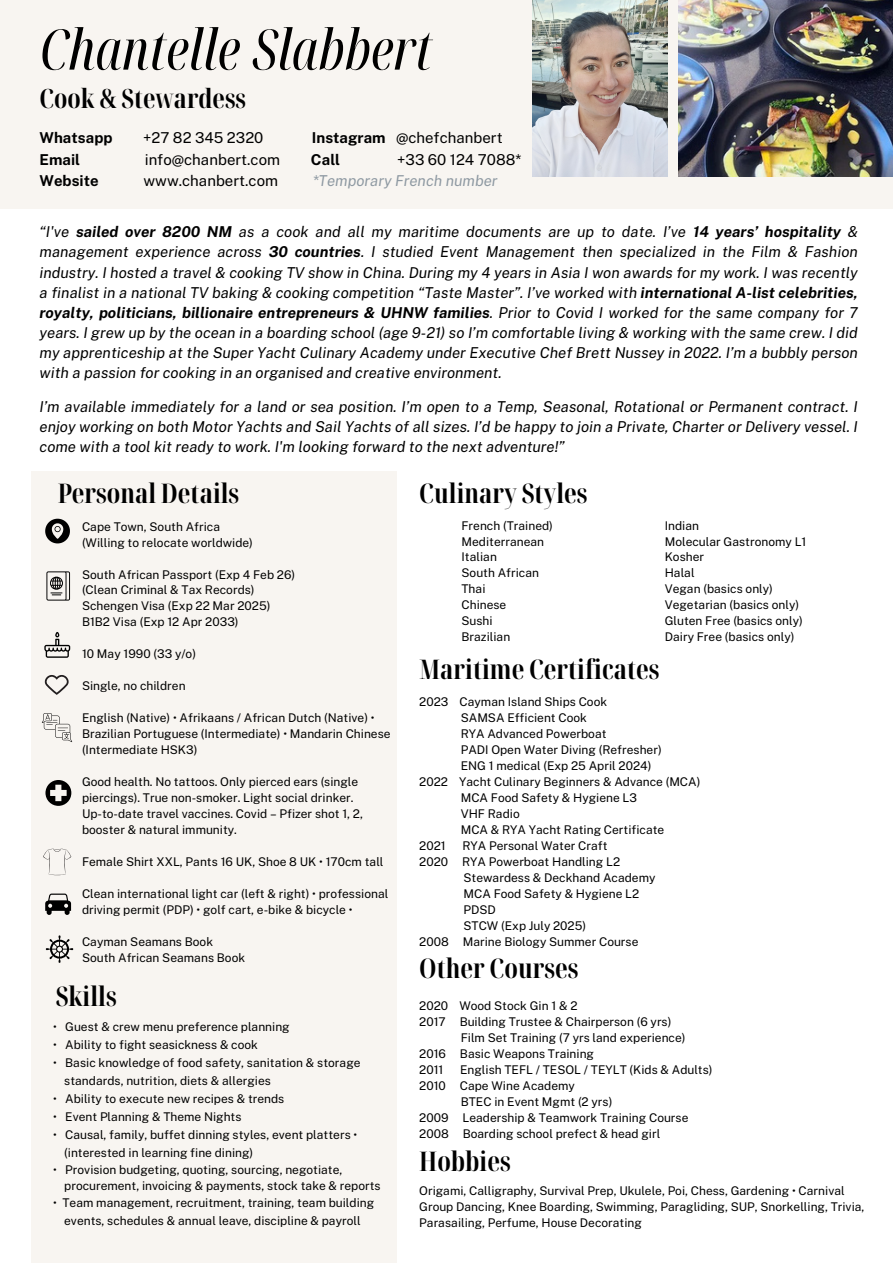
<style>
.page{position:relative;width:893px;height:1264px;background:#fff}
.page>*{position:absolute;margin:0;border:0;box-sizing:border-box;transform-origin:0 0}
.t1{font:italic extra-condensed 55.95px "Noto Serif Display";color:#000}
.t2{font:700 extra-condensed 27px "Noto Serif Display";color:#000}
.t3{font:700 extra-condensed 26.55px "Noto Serif Display";color:#000}
.t4{font:italic 15px/20.1px "Public Sans";color:#000;text-align:justify}
.t5{font:15px "Public Sans";color:#000}
.t6{font:700 15px "Public Sans";color:#000}
.t7{font:italic 15px "Public Sans";color:#8e99a2}
.t8{font:12px/16px "Public Sans";color:#000}
.s1{font-weight:700}
</style>
<div class="page">
<div style="left:31px;top:471px;width:365px;height:791px;background:#f8f5f1"></div>
<div style="left:0;top:0;width:892px;height:209px;background:#f8f5f1"></div>
<img style="left:678px;top:0;width:214px;height:177px">
<img style="left:532px;top:0;width:135px;height:177px">
<svg style="left:45px;top:518px;width:25px;height:25px"></svg>
<svg style="left:46px;top:571px;width:24px;height:29px"></svg>
<svg style="left:44px;top:632px;width:26px;height:25px"></svg>
<svg style="left:45px;top:675px;width:24px;height:20px"></svg>
<svg style="left:42px;top:713px;width:30px;height:29px"></svg>
<svg style="left:45px;top:780px;width:26px;height:25px"></svg>
<svg style="left:43px;top:848px;width:28px;height:27px"></svg>
<svg style="left:45px;top:893px;width:26px;height:21px"></svg>
<svg style="left:45px;top:935px;width:29px;height:28px"></svg>
<p class="t1" style="left:40px;top:10px;width:394px">Chantelle Slabbert</p>
<p class="t3" style="left:40px;top:80px;width:208px">Cook &amp; Stewardess</p>
<p class="t6" style="left:40px;top:129px;width:74px">Whatsapp</p>
<p class="t5" style="left:143px;top:129px;width:122px">+27 82 345 2320</p>
<p class="t5" style="left:312px;top:129px;width:192px"><span class="s1">Instagram</span> @chefchanbert</p>
<p class="t6" style="left:40px;top:150px;width:42px">Email</p>
<p class="t5" style="left:145px;top:150px;width:137px">info@chanbert.com</p>
<p class="t6" style="left:311px;top:150px;width:31px">Call</p>
<p class="t5" style="left:397px;top:150px;width:125px">+33 60 124 7088*</p>
<p class="t6" style="left:40px;top:172px;width:60px">Website</p>
<p class="t5" style="left:143px;top:172px;width:136px">www.chanbert.com</p>
<p class="t7" style="left:313px;top:172px;width:186px">*Temporary French number</p>
<p class="t4" style="left:40px;top:222px;width:819px">“I've <span class="s1">sailed over 8200 NM</span> as a cook and all my maritime documents are up to date. I’ve <span class="s1">14 years’ hospitality</span> &amp; management experience across <span class="s1">30 countries</span>. I studied Event Management then specialized in the Film &amp; Fashion industry. I hosted a travel &amp; cooking TV show in China. During my 4 years in Asia I won awards for my work. I was recently a finalist in a national TV baking &amp; cooking competition “Taste Master”. I’ve worked with <span class="s1">international A-list celebrities, royalty, politicians, billionaire entrepreneurs &amp; UHNW families</span>. Prior to Covid I worked for the same company for 7 years. I grew up by the ocean in a boarding school (age 9-21) so I’m comfortable living &amp; working with the same crew. I did my apprenticeship at the Super Yacht Culinary Academy under Executive Chef Brett Nussey in 2022. I’m a bubbly person with a passion for cooking in an organised and creative environment.</p>
<p class="t4" style="left:40px;top:397px;width:819px">I’m available immediately for a land or sea position. I’m open to a Temp, Seasonal, Rotational or Permanent contract. I enjoy working on both Motor Yachts and Sail Yachts of all sizes. I’d be happy to join a Private, Charter or Delivery vessel. I come with a tool kit ready to work. I'm looking forward to the next adventure!”</p>
<p class="t2" style="left:58px;top:474px;width:183px">Personal Details</p>
<p class="t2" style="left:419px;top:474px;width:170px">Culinary Styles</p>
<p class="t8" style="left:461px;top:517px;width:93px">French (Trained)</p>
<p class="t8" style="left:461px;top:533px;width:84px">Mediterranean</p>
<p class="t8" style="left:461px;top:549px;width:37px">Italian</p>
<p class="t8" style="left:461px;top:565px;width:79px">South African</p>
<p class="t8" style="left:461px;top:581px;width:25px">Thai</p>
<p class="t8" style="left:461px;top:597px;width:46px">Chinese</p>
<p class="t8" style="left:461px;top:613px;width:33px">Sushi</p>
<p class="t8" style="left:461px;top:629px;width:50px">Brazilian</p>
<p class="t8" style="left:664px;top:517px;width:36px">Indian</p>
<p class="t8" style="left:664px;top:533px;width:143px">Molecular Gastronomy L1</p>
<p class="t8" style="left:664px;top:549px;width:41px">Kosher</p>
<p class="t8" style="left:664px;top:565px;width:31px">Halal</p>
<p class="t8" style="left:664px;top:581px;width:110px">Vegan (basics only)</p>
<p class="t8" style="left:664px;top:597px;width:136px">Vegetarian (basics only)</p>
<p class="t8" style="left:664px;top:613px;width:140px">Gluten Free (basics only)</p>
<p class="t8" style="left:664px;top:629px;width:131px">Dairy Free (basics only)</p>
<p class="t8" style="left:82px;top:518px;width:140px">Cape Town, South Africa</p>
<p class="t8" style="left:82px;top:534px;width:172px">(Willing to relocate worldwide)</p>
<p class="t8" style="left:82px;top:566px;width:215px">South African Passport (Exp 4 Feb 26)</p>
<p class="t8" style="left:82px;top:582px;width:174px">(Clean Criminal &amp; Tax Records)</p>
<p class="t8" style="left:82px;top:598px;width:190px">Schengen Visa (Exp 22 Mar 2025)</p>
<p class="t8" style="left:82px;top:614px;width:158px">B1B2 Visa (Exp 12 Apr 2033)</p>
<p class="t8" style="left:82px;top:646px;width:116px">10 May 1990 (33 y/o)</p>
<p class="t8" style="left:82px;top:678px;width:105px">Single, no children</p>
<p class="t8" style="left:82px;top:710px;width:310px">English (Native) • Afrikaans / African Dutch (Native) •<br>Brazilian Portuguese (Intermediate) • Mandarin Chinese (Intermediate HSK3)</p>
<p class="t8" style="left:82px;top:774px;width:278px">Good health. No tattoos. Only pierced ears (single piercings). True non-smoker. Light social drinker.</p>
<p class="t8" style="left:82px;top:806px;width:282px">Up-to-date travel vaccines. Covid – Pfizer shot 1, 2, booster &amp; natural immunity.</p>
<p class="t8" style="left:82px;top:854px;width:303px">Female Shirt XXL, Pants 16 UK, Shoe 8 UK • 170cm tall</p>
<p class="t8" style="left:82px;top:886px;width:308px">Clean international light car (left &amp; right) • professional driving permit (PDP) • golf cart, e-bike &amp; bicycle •</p>
<p class="t8" style="left:82px;top:934px;width:133px">Cayman Seamans Book</p>
<p class="t8" style="left:82px;top:950px;width:165px">South African Seamans Book</p>
<p class="t2" style="left:419px;top:949px;width:160px">Other Courses</p>
<p class="t2" style="left:419px;top:650px;width:241px">Maritime Certificates</p>
<p class="t8" style="left:419px;top:693px;width:189px">2023 Cayman Island Ships Cook</p>
<p class="t8" style="left:460px;top:709px;width:128px">SAMSA Efficient Cook</p>
<p class="t8" style="left:460px;top:725px;width:147px">RYA Advanced Powerboat</p>
<p class="t8" style="left:460px;top:741px;width:202px">PADI Open Water Diving (Refresher)</p>
<p class="t8" style="left:460px;top:757px;width:192px">ENG 1 medical (Exp 25 April 2024)</p>
<p class="t8" style="left:419px;top:773px;width:283px">2022 Yacht Culinary Beginners &amp; Advance (MCA)</p>
<p class="t8" style="left:460px;top:789px;width:178px">MCA Food Safety &amp; Hygiene L3</p>
<p class="t8" style="left:460px;top:805px;width:60px">VHF Radio</p>
<p class="t8" style="left:460px;top:821px;width:205px">MCA &amp; RYA Yacht Rating Certificate</p>
<p class="t8" style="left:419px;top:837px;width:28px">2021</p>
<p class="t8" style="left:462px;top:837px;width:147px">RYA Personal Water Craft</p>
<p class="t8" style="left:419px;top:853px;width:202px">2020 RYA Powerboat Handling L2</p>
<p class="t8" style="left:463px;top:869px;width:193px">Stewardess &amp; Deckhand Academy</p>
<p class="t8" style="left:463px;top:885px;width:177px">MCA Food Safety &amp; Hygiene L2</p>
<p class="t8" style="left:463px;top:901px;width:34px">PDSD</p>
<p class="t8" style="left:463px;top:917px;width:124px">STCW (Exp July 2025)</p>
<p class="t8" style="left:419px;top:933px;width:221px">2008 Marine Biology Summer Course</p>
<p class="t2" style="left:56px;top:977px;width:62px">Skills</p>
<p class="t8" style="left:53px;top:1018px;width:238px">• Guest &amp; crew menu preference planning</p>
<p class="t8" style="left:53px;top:1036px;width:206px">• Ability to fight seasickness &amp; cook</p>
<p class="t8" style="left:53px;top:1054px;width:309px">• Basic knowledge of food safety, sanitation &amp; storage</p>
<p class="t8" style="left:64px;top:1072px;width:208px">standards, nutrition, diets &amp; allergies</p>
<p class="t8" style="left:53px;top:1090px;width:233px">• Ability to execute new recipes &amp; trends</p>
<p class="t8" style="left:53px;top:1108px;width:190px">• Event Planning &amp; Theme Nights</p>
<p class="t8" style="left:53px;top:1126px;width:306px">• Causal, family, buffet dinning styles, event platters •</p>
<p class="t8" style="left:64px;top:1144px;width:190px">(interested in learning fine dining)</p>
<p class="t8" style="left:53px;top:1161px;width:291px">• Provision budgeting, quoting, sourcing, negotiate,</p>
<p class="t8" style="left:64px;top:1177px;width:318px">procurement, invoicing &amp; payments, stock take &amp; reports</p>
<p class="t8" style="left:53px;top:1194px;width:322px">• Team management, recruitment, training, team building</p>
<p class="t8" style="left:64px;top:1212px;width:298px">events, schedules &amp; annual leave, discipline &amp; payroll</p>
<p class="t8" style="left:419px;top:997px;width:160px">2020 Wood Stock Gin 1 &amp; 2</p>
<p class="t8" style="left:419px;top:1013px;width:254px">2017 Building Trustee &amp; Chairperson (6 yrs)</p>
<p class="t8" style="left:460px;top:1029px;width:226px">Film Set Training (7 yrs land experience)</p>
<p class="t8" style="left:419px;top:1045px;width:176px">2016 Basic Weapons Training</p>
<p class="t8" style="left:419px;top:1061px;width:26px">2011</p>
<p class="t8" style="left:460px;top:1061px;width:254px">English TEFL / TESOL / TEYLT (Kids &amp; Adults)</p>
<p class="t8" style="left:419px;top:1077px;width:157px">2010 Cape Wine Academy</p>
<p class="t8" style="left:460px;top:1093px;width:153px">BTEC in Event Mgmt (2 yrs)</p>
<p class="t8" style="left:419px;top:1109px;width:271px">2009 Leadership &amp; Teamwork Training Course</p>
<p class="t8" style="left:419px;top:1125px;width:242px">2008 Boarding school prefect &amp; head girl</p>
<p class="t2" style="left:419px;top:1142px;width:93px">Hobbies</p>
<p class="t8" style="left:419px;top:1182px;width:446px">Origami, Calligraphy, Survival Prep, Ukulele, Poi, Chess, Gardening • Carnival<br>Group Dancing, Knee Boarding, Swimming, Paragliding, SUP, Snorkelling, Trivia,<br>Parasailing, Perfume, House Decorating</p>
</div>
